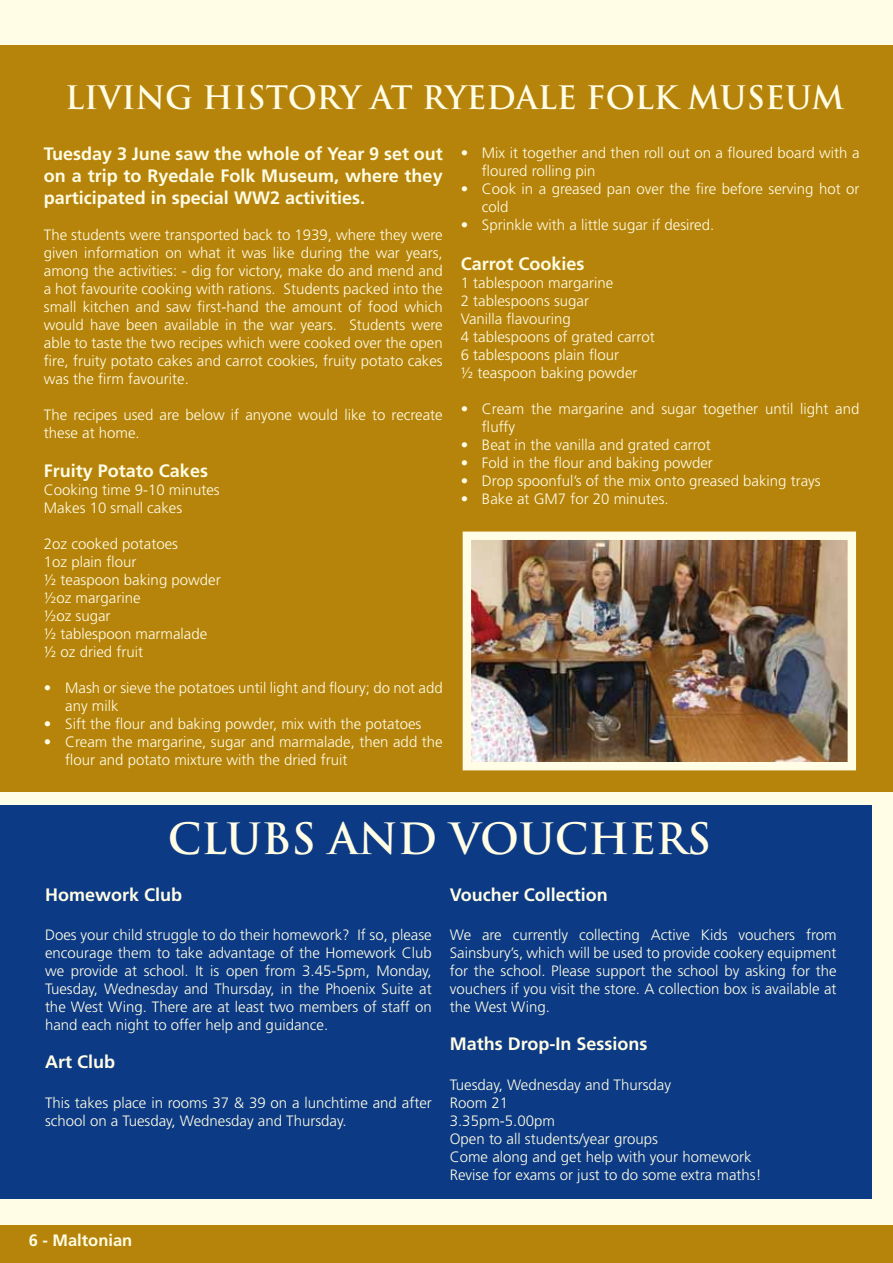
<style>
.page{position:relative;width:893px;height:1263px;background:#fff}
.page>*{position:absolute;margin:0;border:0;box-sizing:border-box;transform-origin:0 0}
.t1{font:700 42px "Trajan";color:#fffde5}
.t2{font:700 31.5px "Trajan";color:#fffde5}
.t3{font:700 18px/21.6px "Frutiger";color:#fffde5;text-align:justify}
.t4{font:700 16.5px "Frutiger";color:#fffde5}
.t5{font:300 15px/18px "Frutiger";color:#fffde5}
</style>
<div class="page">
<div style="left:0;top:0;width:893px;height:1224px;background:#fffde5"></div>
<div style="left:0;top:806px;width:872px;height:393px;background:#0c3a84"></div>
<div style="left:0;top:1225px;width:893px;height:38px;background:#b6840b"></div>
<div style="left:0;top:46px;width:893px;height:746px;background:#b6840b"></div>
<img style="left:472px;top:540px;width:375px;height:221px">
<div style="left:463px;top:531px;width:393px;height:239px;border:8px solid #fffde5"></div>
<h2 class="t2" style="left:65px;top:78px;width:780px">LIVING HISTORY AT RYEDALE FOLK MUSEUM</h2>
<p class="t3" style="left:44px;top:143px;width:400px">Tuesday 3 June saw the whole of Year 9 set out on a trip to Ryedale Folk Museum, where they participated in special WW2 activities.</p>
<p class="t5" style="left:44px;top:226px;width:400px;text-align:justify">The students were transported back to 1939, where they were given information on what it was like during the war years, among the activities: - dig for victory, make do and mend and a hot favourite cooking with rations. Students packed into the small kitchen and saw first-hand the amount of food which would have been available in the war years. Students were able to taste the two recipes which were cooked over the open fire, fruity potato cakes and carrot cookies, fruity potato cakes was the firm favourite.</p>
<p class="t5" style="left:44px;top:406px;width:400px">The recipes used are below if anyone would like to recreate these at home.</p>
<p class="t3" style="left:44px;top:460px;width:166px">Fruity Potato Cakes</p>
<p class="t5" style="left:44px;top:481px;width:177px">Cooking time 9-10 minutes<br>Makes 10 small cakes</p>
<p class="t5" style="left:44px;top:535px;width:178px">2oz cooked potatoes<br>1oz plain flour<br>½ teaspoon baking powder ½oz margarine<br>½oz sugar<br>½ tablespoon marmalade ½ oz dried fruit</p>
<p class="t5" style="left:65px;top:679px;width:379px;text-indent:-21px">• Mash or sieve the potatoes until light and floury; do not add any milk</p>
<p class="t5" style="left:44px;top:715px;width:379px">• Sift the flour and baking powder, mix with the potatoes</p>
<p class="t5" style="left:65px;top:733px;width:379px;text-indent:-21px">• Cream the margarine, sugar and marmalade, then add the flour and potato mixture with the dried fruit</p>
<p class="t5" style="left:482px;top:144px;width:379px;text-indent:-21px">• Mix it together and then roll out on a floured board with a floured rolling pin</p>
<p class="t5" style="left:482px;top:180px;width:379px;text-indent:-21px">• Cook in a greased pan over the fire before serving hot or cold</p>
<p class="t5" style="left:461px;top:216px;width:255px">• Sprinkle with a little sugar if desired.</p>
<p class="t3" style="left:461px;top:253px;width:125px">Carrot Cookies</p>
<p class="t5" style="left:461px;top:274px;width:195px">1 tablespoon margarine<br>2 tablespoons sugar<br>Vanilla flavouring<br>4 tablespoons of grated carrot<br>6 tablespoons plain flour<br>½ teaspoon baking powder</p>
<p class="t5" style="left:482px;top:400px;width:379px;text-indent:-21px">• Cream the margarine and sugar together until light and fluffy</p>
<p class="t5" style="left:461px;top:436px;width:252px">• Beat in the vanilla and grated carrot</p>
<p class="t5" style="left:461px;top:454px;width:254px">• Fold in the flour and baking powder</p>
<p class="t5" style="left:461px;top:472px;width:361px">• Drop spoonful’s of the mix onto greased baking trays</p>
<p class="t5" style="left:461px;top:490px;width:209px">• Bake at GM7 for 20 minutes.</p>
<h1 class="t1" style="left:168px;top:813px;width:545px">CLUBS AND VOUCHERS</h1>
<p class="t3" style="left:45px;top:884px;width:139px">Homework Club</p>
<p class="t5" style="left:45px;top:926px;width:388px;text-align:justify">Does your child struggle to do their homework? If so, please encourage them to take advantage of the Homework Club we provide at school. It is open from 3.45-5pm, Monday, Tuesday, Wednesday and Thursday, in the Phoenix Suite at the West Wing. There are at least two members of staff on hand each night to offer help and guidance.</p>
<p class="t3" style="left:45px;top:1051px;width:72px">Art Club</p>
<p class="t5" style="left:45px;top:1094px;width:388px">This takes place in rooms 37 &amp; 39 on a lunchtime and after school on a Tuesday, Wednesday and Thursday.</p>
<p class="t3" style="left:450px;top:884px;width:160px">Voucher Collection</p>
<p class="t5" style="left:450px;top:926px;width:388px;text-align:justify">We are currently collecting Active Kids vouchers from Sainsbury’s, which will be used to provide cookery equipment for the school. Please support the school by asking for the vouchers if you visit the store. A collection box is available at the West Wing.</p>
<p class="t3" style="left:450px;top:1033px;width:199px">Maths Drop-In Sessions</p>
<p class="t5" style="left:450px;top:1076px;width:313px">Tuesday, Wednesday and Thursday<br>Room 21<br>3.35pm-5.00pm<br>Open to all students/year groups<br>Come along and get help with your homework<br>Revise for exams or just to do some extra maths!</p>
<p class="t4" style="left:29px;top:1231px;width:105px">6 - Maltonian</p>
</div>
